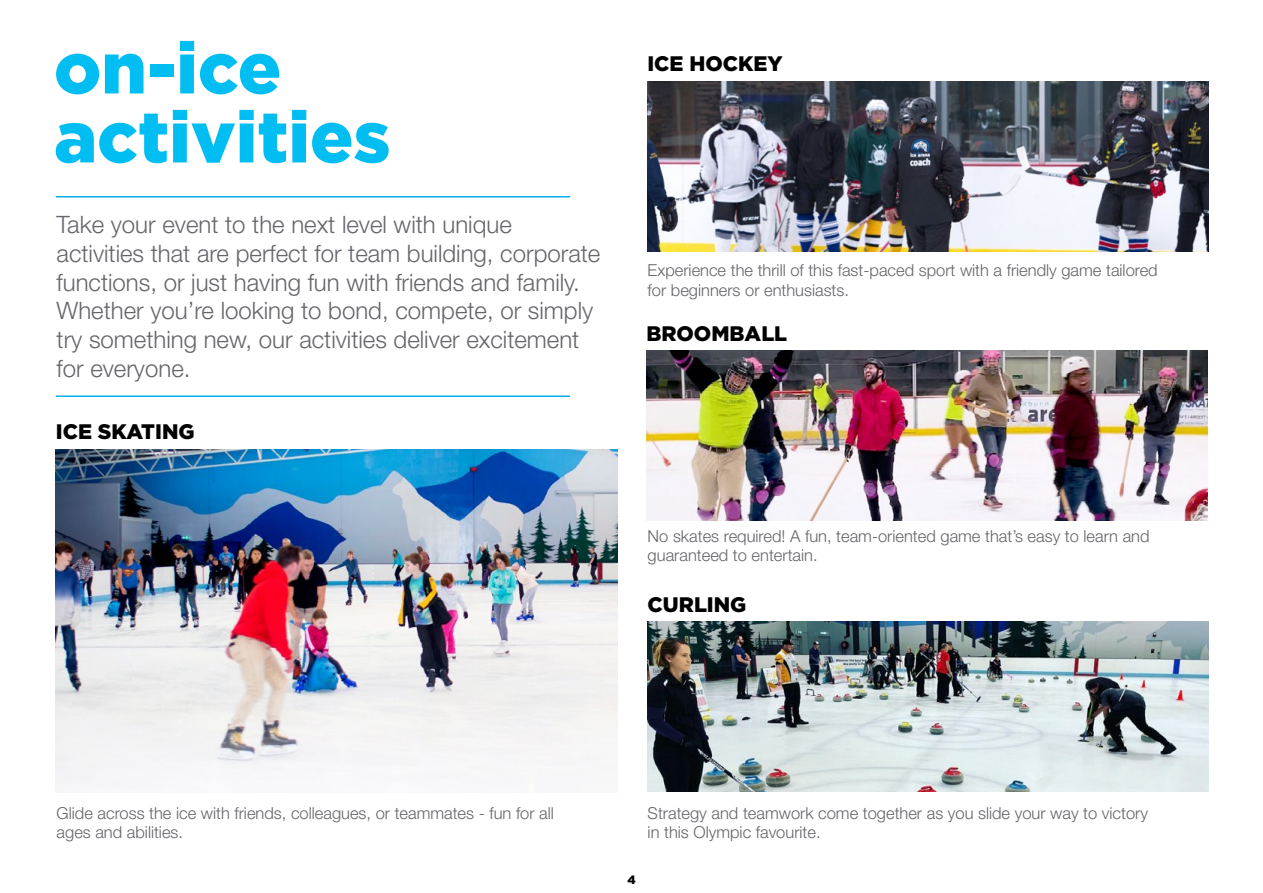
<style>
.page{position:relative;width:1263px;height:893px;background:#fff}
.page>*{position:absolute;margin:0;border:0;box-sizing:border-box;transform-origin:0 0}
.t1{font:900 72px "Gotham";color:#00bdf2}
.t2{font:300 24px/28.8px "Helvetica Neue LT Std";color:#65656b}
.t3{font:900 21px "Gotham";color:#000}
.t4{font:300 16.5px/19.8px "Helvetica Neue LT Std";color:#65656a}
.t5{font:900 12px "Gotham";color:#000}
</style>
<div class="page">
<img style="left:56px;top:449px;width:561px;height:342px">
<img style="left:647px;top:81px;width:562px;height:170px">
<img style="left:648px;top:621px;width:561px;height:171px">
<img style="left:646px;top:350px;width:562px;height:171px">
<hr style="left:56px;top:395px;width:514px;height:2px;background:#00aeef">
<hr style="left:56px;top:196px;width:514px;height:1px;background:#00aeef">
<h1 class="t1" style="left:54px;top:18px;width:229px">on-ice</h1>
<h1 class="t1" style="left:54px;top:87px;width:338px">activities</h1>
<p class="t2" style="left:57px;top:210px;width:545px">Take your event to the next level with unique activities that are perfect for team building, corporate functions, or just having fun with friends and family.<br>Whether you’re looking to bond, compete, or simply try something new, our activities deliver excitement for everyone.</p>
<p class="t3" style="left:56px;top:417px;width:140px">ICE SKATING</p>
<p class="t3" style="left:647px;top:49px;width:137px">ICE HOCKEY</p>
<p class="t4" style="left:648px;top:260px;width:512px">Experience the thrill of this fast-paced sport with a friendly game tailored for beginners or enthusiasts.</p>
<p class="t3" style="left:646px;top:319px;width:142px">BROOMBALL</p>
<p class="t4" style="left:648px;top:525px;width:503px">No skates required! A fun, team-oriented game that’s easy to learn and guaranteed to entertain.</p>
<p class="t3" style="left:648px;top:591px;width:100px">CURLING</p>
<p class="t4" style="left:57px;top:802px;width:499px">Glide across the ice with friends, colleagues, or teammates - fun for all ages and abilities.</p>
<p class="t4" style="left:648px;top:802px;width:502px">Strategy and teamwork come together as you slide your way to victory in this Olympic favourite.</p>
<p class="t5" style="left:627px;top:871px;width:10px">4</p>
</div>
